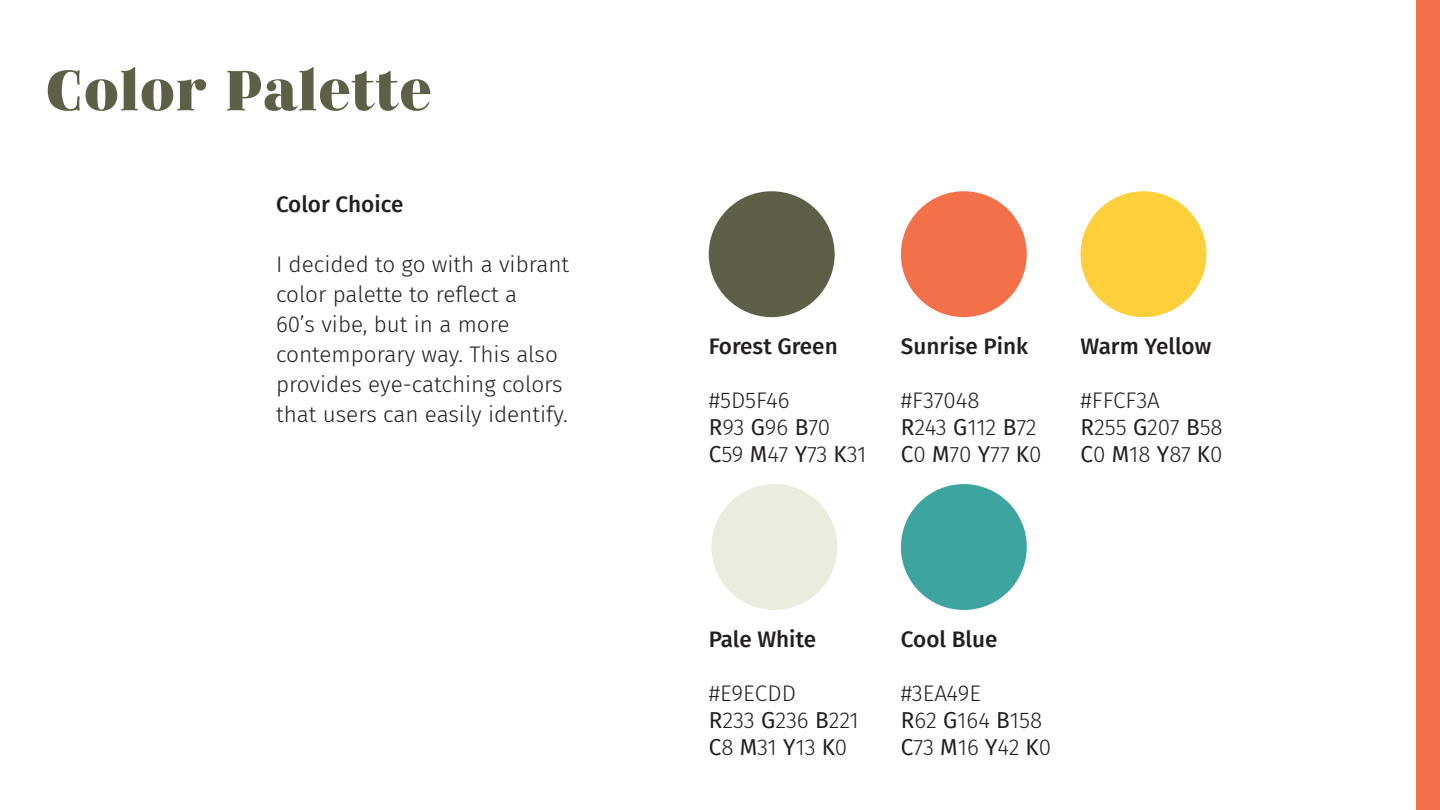
<style>
.page{position:relative;width:1440px;height:810px;background:#fff}
.page>*{position:absolute;margin:0;border:0;box-sizing:border-box;transform-origin:0 0}
.t1{font:700 60px "Regattia";color:#5d6046}
.t2{font:300 22.5px/30px "Fira Sans";color:#231f20}
.t3{font:500 22.5px "Fira Sans";color:#231f20}
.s1{font-weight:400}
</style>
<div class="page">
<div style="left:709px;top:191px;width:126px;height:126px;background:#5d6046;border-radius:50%"></div>
<div style="left:901px;top:191px;width:126px;height:126px;background:#f37148;border-radius:50%"></div>
<div style="left:1081px;top:191px;width:125px;height:126px;background:#ffd03b;border-radius:50%"></div>
<div style="left:711px;top:484px;width:126px;height:126px;background:#e9ecde;border-radius:50%"></div>
<div style="left:901px;top:484px;width:126px;height:126px;background:#3ea49f;border-radius:50%"></div>
<div style="left:1416px;top:0;width:24px;height:810px;background:#f37148"></div>
<p class="t1" style="left:45px;top:43px;width:388px">Color Palette</p>
<p class="t3" style="left:276px;top:186px;width:129px">Color Choice</p>
<p class="t2" style="left:276px;top:249px;width:295px">I decided to go with a vibrant color palette to reflect a<br>60’s vibe, but in a more contemporary way. This also provides eye-catching colors that users can easily identify.</p>
<p class="t3" style="left:709px;top:329px;width:130px">Forest Green</p>
<p class="t2" style="left:709px;top:385px;width:82px">#5D5F46</p>
<p class="t2" style="left:709px;top:412px;width:123px"><span class="s1">R</span>93 <span class="s1">G</span>96 <span class="s1">B</span>70</p>
<p class="t2" style="left:709px;top:439px;width:159px"><span class="s1">C</span>59 <span class="s1">M</span>47 <span class="s1">Y</span>73 <span class="s1">K</span>31</p>
<p class="t3" style="left:901px;top:329px;width:129px">Sunrise Pink</p>
<p class="t2" style="left:901px;top:385px;width:80px">#F37048</p>
<p class="t2" style="left:901px;top:412px;width:137px"><span class="s1">R</span>243 <span class="s1">G</span>112 <span class="s1">B</span>72</p>
<p class="t2" style="left:901px;top:439px;width:142px"><span class="s1">C</span>0 <span class="s1">M</span>70 <span class="s1">Y</span>77 <span class="s1">K</span>0</p>
<p class="t3" style="left:1081px;top:329px;width:132px">Warm Yellow</p>
<p class="t2" style="left:1081px;top:385px;width:81px">#FFCF3A</p>
<p class="t2" style="left:1081px;top:412px;width:144px"><span class="s1">R</span>255 <span class="s1">G</span>207 <span class="s1">B</span>58</p>
<p class="t2" style="left:1081px;top:439px;width:143px"><span class="s1">C</span>0 <span class="s1">M</span>18 <span class="s1">Y</span>87 <span class="s1">K</span>0</p>
<p class="t3" style="left:709px;top:621px;width:109px">Pale White</p>
<p class="t2" style="left:709px;top:678px;width:89px">#E9ECDD</p>
<p class="t2" style="left:709px;top:705px;width:152px"><span class="s1">R</span>233 <span class="s1">G</span>236 <span class="s1">B</span>221</p>
<p class="t2" style="left:709px;top:732px;width:140px"><span class="s1">C</span>8 <span class="s1">M</span>31 <span class="s1">Y</span>13 <span class="s1">K</span>0</p>
<p class="t3" style="left:901px;top:621px;width:98px">Cool Blue</p>
<p class="t2" style="left:901px;top:678px;width:82px">#3EA49E</p>
<p class="t2" style="left:901px;top:705px;width:143px"><span class="s1">R</span>62 <span class="s1">G</span>164 <span class="s1">B</span>158</p>
<p class="t2" style="left:901px;top:732px;width:152px"><span class="s1">C</span>73 <span class="s1">M</span>16 <span class="s1">Y</span>42 <span class="s1">K</span>0</p>
</div>
